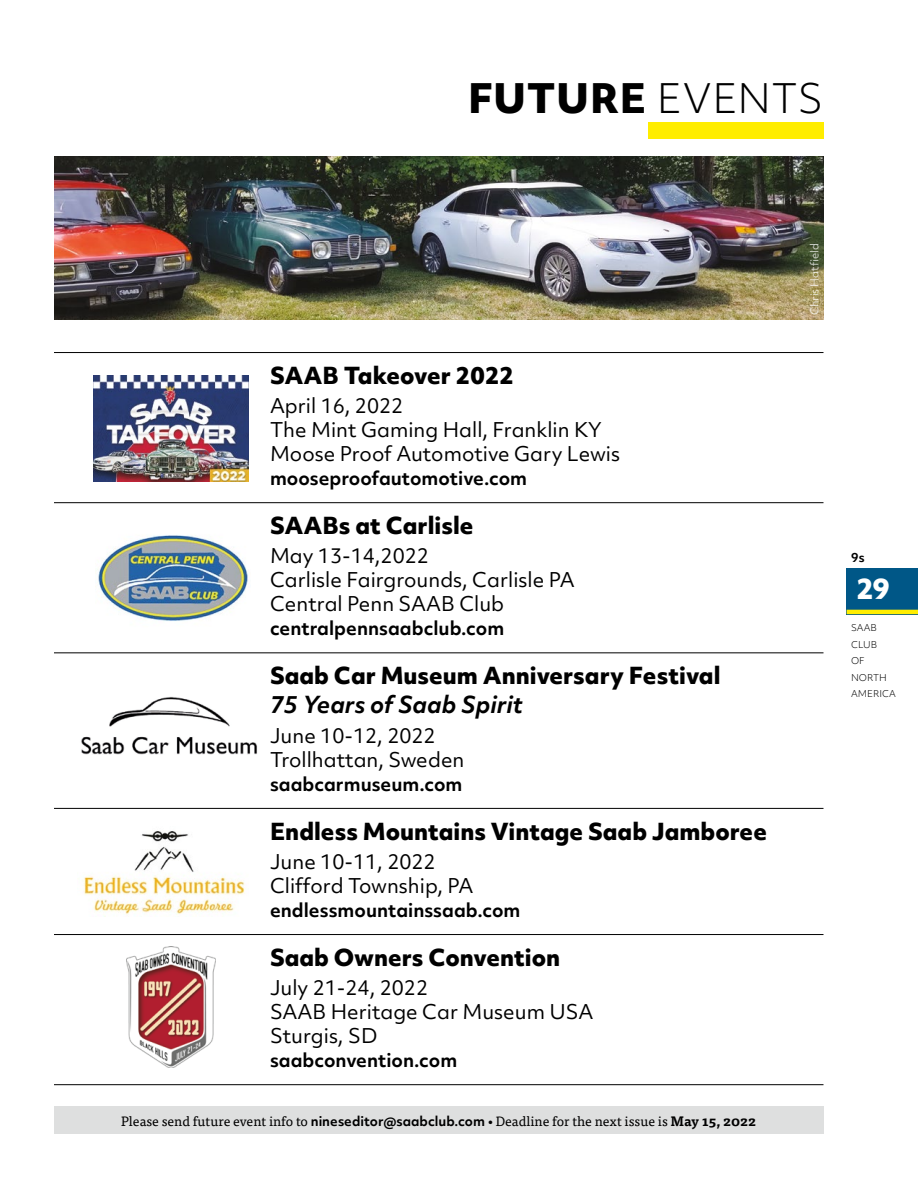
<style>
.page{position:relative;width:918px;height:1188px;background:#fff}
.page>*{position:absolute;margin:0;border:0;box-sizing:border-box;transform-origin:0 0}
.t1{font:800 39px "Objektiv Mk 2";letter-spacing:.01em;color:#000}
.t2{font:800 27px "Objektiv Mk 2";color:#fff}
.t3{font:800 22.5px "Objektiv Mk 2";color:#000}
.t4{font:italic 700 22.5px "Objektiv Mk 2";color:#000}
.t5{font:19.5px/24px "Objektiv Mk 2";color:#000}
.t6{font:700 18px "Objektiv Mk 2";color:#000}
.t7{font:13.5px "Tisa Pro";color:#000}
.t8{font:700 12px "Objektiv Mk 2";color:#000}
.t9{font:10.5px "Objektiv Mk 2";color:#fff}
.t10{font:300 9px/16.5px "Objektiv Mk 2";color:#000}
.s1{font-weight:300}
.s2{font-family:"Objektiv Mk 2";font-weight:700;font-size:12.75px}
.s3{font-family:"Objektiv Mk 2";font-weight:700}
.s4{font-weight:700}
</style>
<div class="page">
<div style="left:648px;top:122px;width:176px;height:16px;background:#ffed00"></div>
<div style="left:54px;top:1106px;width:770px;height:28px;background:#dedfdf"></div>
<hr style="left:54px;top:352px;width:770px;height:1px;background:#000">
<hr style="left:54px;top:502px;width:770px;height:1px;background:#000">
<hr style="left:54px;top:652px;width:770px;height:1px;background:#000">
<hr style="left:54px;top:808px;width:770px;height:1px;background:#000">
<hr style="left:54px;top:934px;width:770px;height:1px;background:#000">
<hr style="left:54px;top:1084px;width:770px;height:1px;background:#000">
<img style="left:81px;top:697px;width:176px;height:58px">
<img style="left:126px;top:947px;width:89px;height:121px">
<img style="left:93px;top:375px;width:155px;height:107px">
<img style="left:98px;top:535px;width:150px;height:86px">
<img style="left:54px;top:156px;width:770px;height:164px">
<img style="left:84px;top:831px;width:161px;height:86px">
<div style="left:847px;top:568px;width:71px;height:46px;background:#005787"></div>
<hr style="left:847px;top:610px;width:71px;height:4px;background:#ffed00">
<h1 class="t1" style="left:468px;top:70px;width:357px">FUTURE <span class="s1">EVENTS</span></h1>
<p class="t3" style="left:270px;top:359px;width:245px">SAAB Takeover 2022</p>
<p class="t5" style="left:270px;top:394px;width:352px">April 16, 2022<br>The Mint Gaming Hall, Franklin KY<br>Moose Proof Automotive Gary Lewis</p>
<p class="t6" style="left:270px;top:466px;width:259px">mooseproofautomotive.com</p>
<p class="t3" style="left:270px;top:509px;width:205px">SAABs at Carlisle</p>
<p class="t5" style="left:270px;top:544px;width:306px">May 13-14,2022<br>Carlisle Fairgrounds, Carlisle PA<br>Central Penn SAAB Club</p>
<p class="t6" style="left:270px;top:616px;width:236px">centralpennsaabclub.com</p>
<p class="t3" style="left:270px;top:659px;width:452px">Saab Car Museum Anniversary Festival</p>
<p class="t4" style="left:270px;top:689px;width:255px">75 Years of Saab Spirit</p>
<p class="t5" style="left:270px;top:723px;width:196px">June 10-12, 2022<br>Trollhattan, Sweden</p>
<p class="t6" style="left:270px;top:771px;width:194px">saabcarmuseum.com</p>
<p class="t3" style="left:270px;top:815px;width:498px">Endless Mountains Vintage Saab Jamboree</p>
<p class="t5" style="left:270px;top:849px;width:205px">June 10-11, 2022<br>Clifford Township, PA</p>
<p class="t6" style="left:270px;top:897px;width:252px">endlessmountainssaab.com</p>
<p class="t3" style="left:270px;top:941px;width:292px">Saab Owners Convention</p>
<p class="t5" style="left:270px;top:976px;width:325px">July 21-24, 2022<br>SAAB Heritage Car Museum USA<br>Sturgis, SD</p>
<p class="t6" style="left:270px;top:1048px;width:189px">saabconvention.com</p>
<p class="t7" style="left:121px;top:1111px;width:636px">Please send future event info to <span class="s2">nineseditor@saabclub.com</span> <span class="s3">•</span> Deadline for the next issue is <span class="s4">May 15, 2022</span></p>
<p class="t9" style="left:807px;top:315px;width:74px;rotate:-90deg">Chris Hatfield</p>
<p class="t8" style="left:851px;top:549px;width:15px">9s</p>
<h2 class="t2" style="left:856px;top:570px;width:35px">29</h2>
<p class="t10" style="left:851px;top:620px;width:46px">SAAB<br>CLUB<br>OF<br>NORTH<br>AMERICA</p>
</div>
